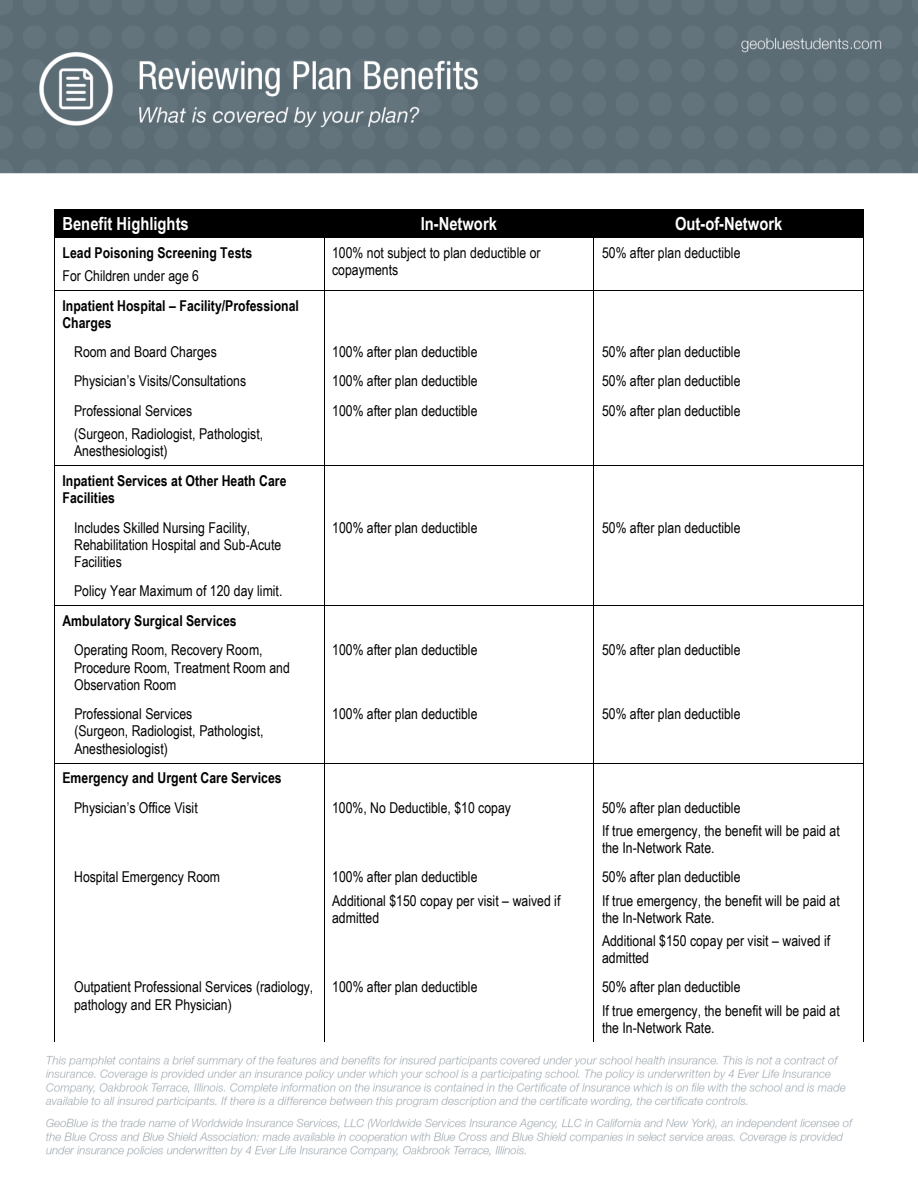
<style>
.page{position:relative;width:918px;height:1188px;background:#fff}
.page>*{position:absolute;margin:0;border:0;box-sizing:border-box;transform-origin:0 0}
.t1{font:700 18px "Arial Narrow";color:#fff}
.t2{font:15px/17.2px "Arial Narrow";color:#000}
.t3{font:700 15px/17.2px "Arial Narrow";color:#000}
</style>
<div class="page">
<img style="left:0;top:0;width:918px;height:1157px">
<div style="left:55px;top:210px;width:269px;height:27px;background:#000"></div>
<div style="left:325px;top:210px;width:269px;height:27px;background:#000"></div>
<div style="left:594px;top:210px;width:269px;height:27px;background:#000"></div>
<svg style="left:54px;top:210px;width:1px;height:28px"></svg>
<hr style="left:55px;top:237px;width:269px;height:1px;background:#000">
<svg style="left:324px;top:210px;width:1px;height:27px"></svg>
<hr style="left:324px;top:237px;width:270px;height:1px;background:#000">
<hr style="left:594px;top:237px;width:269px;height:1px;background:#000">
<svg style="left:863px;top:210px;width:1px;height:28px"></svg>
<hr style="left:54px;top:238px;width:1px;height:52px;background:#000">
<hr style="left:324px;top:238px;width:1px;height:52px;background:#000">
<hr style="left:594px;top:238px;width:1px;height:52px;background:#000">
<hr style="left:863px;top:238px;width:1px;height:52px;background:#000">
<hr style="left:55px;top:290px;width:269px;height:1px;background:#000">
<hr style="left:324px;top:290px;width:270px;height:1px;background:#000">
<hr style="left:594px;top:290px;width:269px;height:1px;background:#000">
<hr style="left:54px;top:291px;width:1px;height:46px;background:#000">
<hr style="left:324px;top:291px;width:1px;height:46px;background:#000">
<hr style="left:594px;top:291px;width:1px;height:46px;background:#000">
<hr style="left:863px;top:291px;width:1px;height:46px;background:#000">
<hr style="left:54px;top:337px;width:1px;height:30px;background:#000">
<hr style="left:324px;top:337px;width:1px;height:30px;background:#000">
<hr style="left:594px;top:337px;width:1px;height:30px;background:#000">
<hr style="left:863px;top:337px;width:1px;height:30px;background:#000">
<svg style="left:54px;top:367px;width:1px;height:29px"></svg>
<svg style="left:324px;top:367px;width:1px;height:29px"></svg>
<svg style="left:594px;top:367px;width:1px;height:29px"></svg>
<svg style="left:863px;top:367px;width:1px;height:29px"></svg>
<hr style="left:54px;top:396px;width:1px;height:69px;background:#000">
<hr style="left:324px;top:396px;width:1px;height:69px;background:#000">
<hr style="left:594px;top:396px;width:1px;height:69px;background:#000">
<hr style="left:863px;top:396px;width:1px;height:69px;background:#000">
<hr style="left:55px;top:465px;width:269px;height:1px;background:#000">
<hr style="left:324px;top:465px;width:270px;height:1px;background:#000">
<hr style="left:594px;top:465px;width:269px;height:1px;background:#000">
<hr style="left:54px;top:466px;width:1px;height:47px;background:#000">
<hr style="left:324px;top:466px;width:1px;height:47px;background:#000">
<hr style="left:594px;top:466px;width:1px;height:47px;background:#000">
<hr style="left:863px;top:466px;width:1px;height:47px;background:#000">
<hr style="left:54px;top:513px;width:1px;height:63px;background:#000">
<hr style="left:324px;top:513px;width:1px;height:63px;background:#000">
<hr style="left:594px;top:513px;width:1px;height:63px;background:#000">
<hr style="left:863px;top:513px;width:1px;height:63px;background:#000">
<hr style="left:55px;top:605px;width:269px;height:1px;background:#000">
<hr style="left:324px;top:605px;width:270px;height:1px;background:#000">
<hr style="left:594px;top:605px;width:269px;height:1px;background:#000">
<svg style="left:54px;top:576px;width:1px;height:59px"></svg>
<svg style="left:324px;top:576px;width:1px;height:59px"></svg>
<svg style="left:594px;top:576px;width:1px;height:59px"></svg>
<svg style="left:863px;top:576px;width:1px;height:59px"></svg>
<hr style="left:54px;top:635px;width:1px;height:64px;background:#000">
<hr style="left:324px;top:635px;width:1px;height:64px;background:#000">
<hr style="left:594px;top:635px;width:1px;height:64px;background:#000">
<hr style="left:863px;top:635px;width:1px;height:64px;background:#000">
<hr style="left:54px;top:699px;width:1px;height:64px;background:#000">
<hr style="left:324px;top:699px;width:1px;height:64px;background:#000">
<hr style="left:594px;top:699px;width:1px;height:64px;background:#000">
<hr style="left:863px;top:699px;width:1px;height:64px;background:#000">
<hr style="left:55px;top:763px;width:269px;height:1px;background:#000">
<hr style="left:324px;top:763px;width:270px;height:1px;background:#000">
<hr style="left:594px;top:763px;width:269px;height:1px;background:#000">
<hr style="left:54px;top:763px;width:1px;height:30px;background:#000">
<hr style="left:324px;top:763px;width:1px;height:30px;background:#000">
<hr style="left:594px;top:763px;width:1px;height:30px;background:#000">
<hr style="left:863px;top:763px;width:1px;height:30px;background:#000">
<hr style="left:54px;top:793px;width:1px;height:69px;background:#000">
<hr style="left:324px;top:793px;width:1px;height:69px;background:#000">
<hr style="left:594px;top:793px;width:1px;height:69px;background:#000">
<hr style="left:863px;top:793px;width:1px;height:69px;background:#000">
<hr style="left:54px;top:862px;width:1px;height:111px;background:#000">
<hr style="left:324px;top:862px;width:1px;height:111px;background:#000">
<hr style="left:594px;top:862px;width:1px;height:111px;background:#000">
<hr style="left:863px;top:862px;width:1px;height:111px;background:#000">
<hr style="left:54px;top:973px;width:1px;height:69px;background:#000">
<hr style="left:324px;top:973px;width:1px;height:69px;background:#000">
<hr style="left:594px;top:973px;width:1px;height:69px;background:#000">
<hr style="left:863px;top:973px;width:1px;height:69px;background:#000">
<p class="t1" style="left:62px;top:213px;width:128px">Benefit Highlights</p>
<p class="t1" style="left:421px;top:213px;width:78px">In-Network</p>
<p class="t1" style="left:675px;top:213px;width:109px">Out-of-Network</p>
<p class="t3" style="left:62px;top:244px;width:191px">Lead Poisoning Screening Tests</p>
<p class="t2" style="left:62px;top:267px;width:138px">For Children under age 6</p>
<p class="t2" style="left:332px;top:244px;width:210px">100% not subject to plan deductible or copayments</p>
<p class="t2" style="left:602px;top:244px;width:140px">50% after plan deductible</p>
<p class="t3" style="left:62px;top:297px;width:238px">Inpatient Hospital – Facility/Professional<br>Charges</p>
<p class="t2" style="left:74px;top:343px;width:144px">Room and Board Charges</p>
<p class="t2" style="left:332px;top:343px;width:147px">100% after plan deductible</p>
<p class="t2" style="left:602px;top:343px;width:140px">50% after plan deductible</p>
<p class="t2" style="left:74px;top:372px;width:173px">Physician’s Visits/Consultations</p>
<p class="t2" style="left:332px;top:372px;width:147px">100% after plan deductible</p>
<p class="t2" style="left:602px;top:372px;width:140px">50% after plan deductible</p>
<p class="t2" style="left:74px;top:402px;width:120px">Professional Services</p>
<p class="t2" style="left:74px;top:425px;width:191px">(Surgeon, Radiologist, Pathologist,<br>Anesthesiologist)</p>
<p class="t2" style="left:332px;top:402px;width:147px">100% after plan deductible</p>
<p class="t2" style="left:602px;top:402px;width:140px">50% after plan deductible</p>
<p class="t3" style="left:62px;top:472px;width:226px">Inpatient Services at Other Heath Care<br>Facilities</p>
<p class="t2" style="left:74px;top:518px;width:209px">Includes Skilled Nursing Facility,<br>Rehabilitation Hospital and Sub-Acute<br>Facilities</p>
<p class="t2" style="left:332px;top:518px;width:147px">100% after plan deductible</p>
<p class="t2" style="left:602px;top:518px;width:140px">50% after plan deductible</p>
<p class="t2" style="left:74px;top:582px;width:210px">Policy Year Maximum of 120 day limit.</p>
<p class="t3" style="left:62px;top:612px;width:176px">Ambulatory Surgical Services</p>
<p class="t2" style="left:74px;top:641px;width:217px">Operating Room, Recovery Room,<br>Procedure Room, Treatment Room and<br>Observation Room</p>
<p class="t2" style="left:332px;top:641px;width:147px">100% after plan deductible</p>
<p class="t2" style="left:602px;top:641px;width:140px">50% after plan deductible</p>
<p class="t2" style="left:74px;top:705px;width:120px">Professional Services</p>
<p class="t2" style="left:74px;top:722px;width:191px">(Surgeon, Radiologist, Pathologist,<br>Anesthesiologist)</p>
<p class="t2" style="left:332px;top:705px;width:147px">100% after plan deductible</p>
<p class="t2" style="left:602px;top:705px;width:140px">50% after plan deductible</p>
<p class="t3" style="left:62px;top:769px;width:221px">Emergency and Urgent Care Services</p>
<p class="t2" style="left:74px;top:799px;width:125px">Physician’s Office Visit</p>
<p class="t2" style="left:332px;top:799px;width:180px">100%, No Deductible, $10 copay</p>
<p class="t2" style="left:602px;top:799px;width:140px">50% after plan deductible</p>
<p class="t2" style="left:602px;top:822px;width:239px">If true emergency, the benefit will be paid at the In-Network Rate.</p>
<p class="t2" style="left:74px;top:868px;width:148px">Hospital Emergency Room</p>
<p class="t2" style="left:332px;top:868px;width:147px">100% after plan deductible</p>
<p class="t2" style="left:332px;top:891px;width:230px">Additional $150 copay per visit – waived if admitted</p>
<p class="t2" style="left:602px;top:868px;width:140px">50% after plan deductible</p>
<p class="t2" style="left:602px;top:891px;width:239px">If true emergency, the benefit will be paid at the In-Network Rate.</p>
<p class="t2" style="left:602px;top:932px;width:230px">Additional $150 copay per visit – waived if admitted</p>
<p class="t2" style="left:74px;top:978px;width:241px">Outpatient Professional Services (radiology, pathology and ER Physician)</p>
<p class="t2" style="left:332px;top:978px;width:147px">100% after plan deductible</p>
<p class="t2" style="left:602px;top:978px;width:140px">50% after plan deductible</p>
<p class="t2" style="left:602px;top:1001px;width:239px">If true emergency, the benefit will be paid at the In-Network Rate.</p>
</div>
